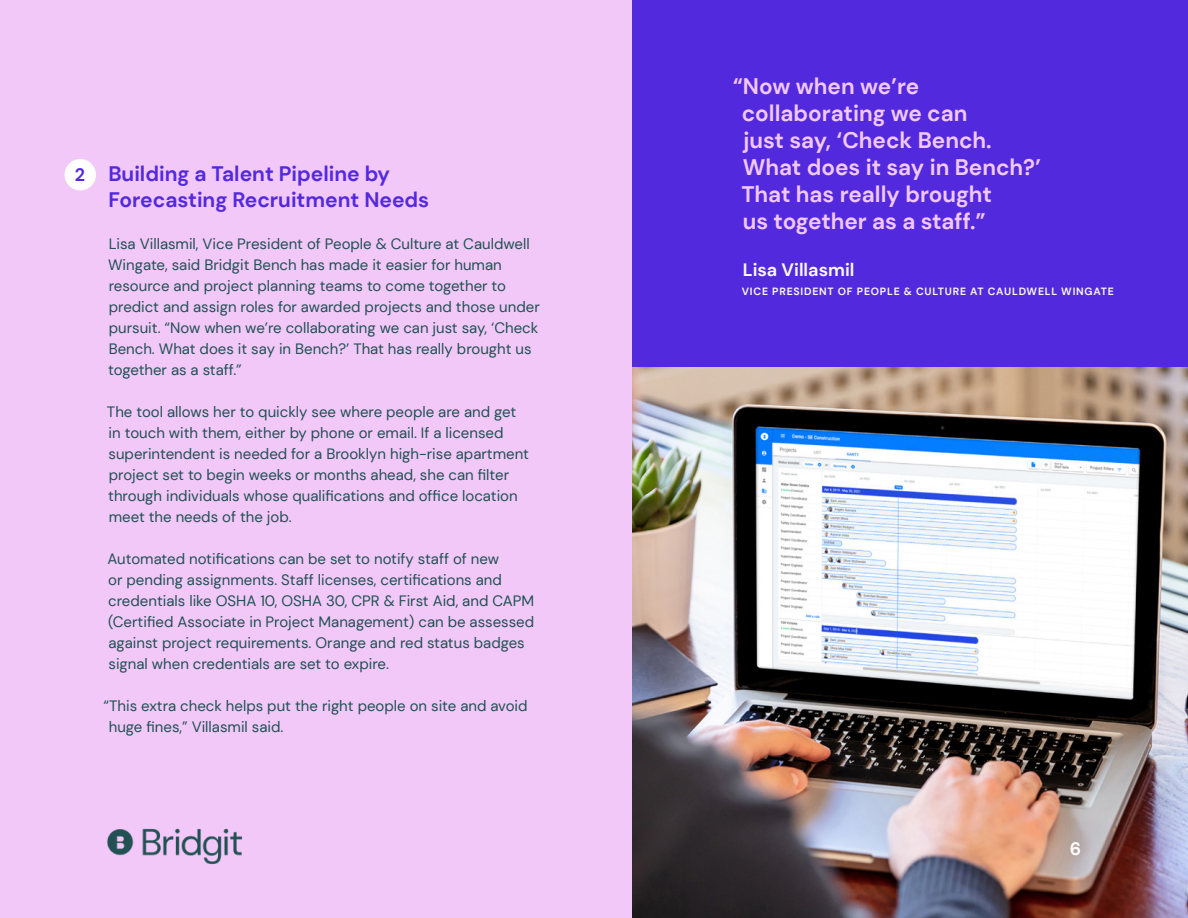
<style>
.page{position:relative;width:1188px;height:918px;background:#fff}
.page>*{position:absolute;margin:0;border:0;box-sizing:border-box;transform-origin:0 0}
.t1{font:700 22.5px/27px "DM Sans";color:#f2c8f9}
.t2{font:700 21px "DM Sans";color:#5329dd}
.t3{font:700 18px "DM Sans";color:#fbf8f2}
.t4{font:700 18px "DM Sans";color:#fff}
.t5{font:700 18px "DM Sans";color:#5329dd}
.t6{font:15px/21px "DM Sans";color:#215152}
.t7{font:700 10.5px "DM Sans";letter-spacing:.075em;color:#fbf8f2}
</style>
<div class="page">
<div style="left:0;top:0;width:933px;height:918px;background:#f2c8f9"></div>
<div style="left:633px;top:0;width:555px;height:367px;background:#5329dd"></div>
<img style="left:107px;top:828px;width:136px;height:37px">
<img style="left:633px;top:367px;width:555px;height:551px">
<div style="left:65px;top:159px;width:31px;height:31px;background:#fff;border-radius:50%"></div>
<p class="t5" style="left:75px;top:164px;width:12px">2</p>
<p class="t2" style="left:108px;top:161px;width:283px">Building a Talent Pipeline by</p>
<p class="t2" style="left:108px;top:186px;width:322px">Forecasting Recruitment Needs</p>
<p class="t6" style="left:108px;top:233px;width:433px">Lisa Villasmil, Vice President of People &amp; Culture at Cauldwell Wingate, said Bridgit Bench has made it easier for human resource and project planning teams to come together to predict and assign roles for awarded projects and those under pursuit. “Now when we’re collaborating we can just say, ‘Check Bench. What does it say in Bench?’ That has really brought us together as a staff.”</p>
<p class="t6" style="left:107px;top:401px;width:424px">The tool allows her to quickly see where people are and get in touch with them, either by phone or email. If a licensed superintendent is needed for a Brooklyn high-rise apartment project set to begin weeks or months ahead, she can filter through individuals whose qualifications and office location meet the needs of the job.</p>
<p class="t6" style="left:107px;top:548px;width:428px">Automated notifications can be set to notify staff of new<br>or pending assignments. Staff licenses, certifications and credentials like OSHA 10, OSHA 30, CPR &amp; First Aid, and CAPM (Certified Associate in Project Management) can be assessed against project requirements. Orange and red status badges signal when credentials are set to expire.</p>
<p class="t6" style="left:109px;top:695px;width:420px;text-indent:-5px">“This extra check helps put the right people on site and avoid huge fines,” Villasmil said.</p>
<p class="t1" style="left:742px;top:73px;width:227px;text-indent:-9px">“Now when we’re collaborating we can</p>
<p class="t1" style="left:741px;top:127px;width:301px">just say, ‘Check Bench.<br>What does it say in Bench?’<br>That has really brought</p>
<p class="t1" style="left:743px;top:208px;width:244px">us together as a staff.”</p>
<p class="t3" style="left:743px;top:258px;width:113px">Lisa Villasmil</p>
<p class="t7" style="left:742px;top:285px;width:374px">VICE PRESIDENT OF PEOPLE &amp; CULTURE AT CAULDWELL WINGATE</p>
<p class="t4" style="left:1070px;top:837px;width:13px">6</p>
</div>
